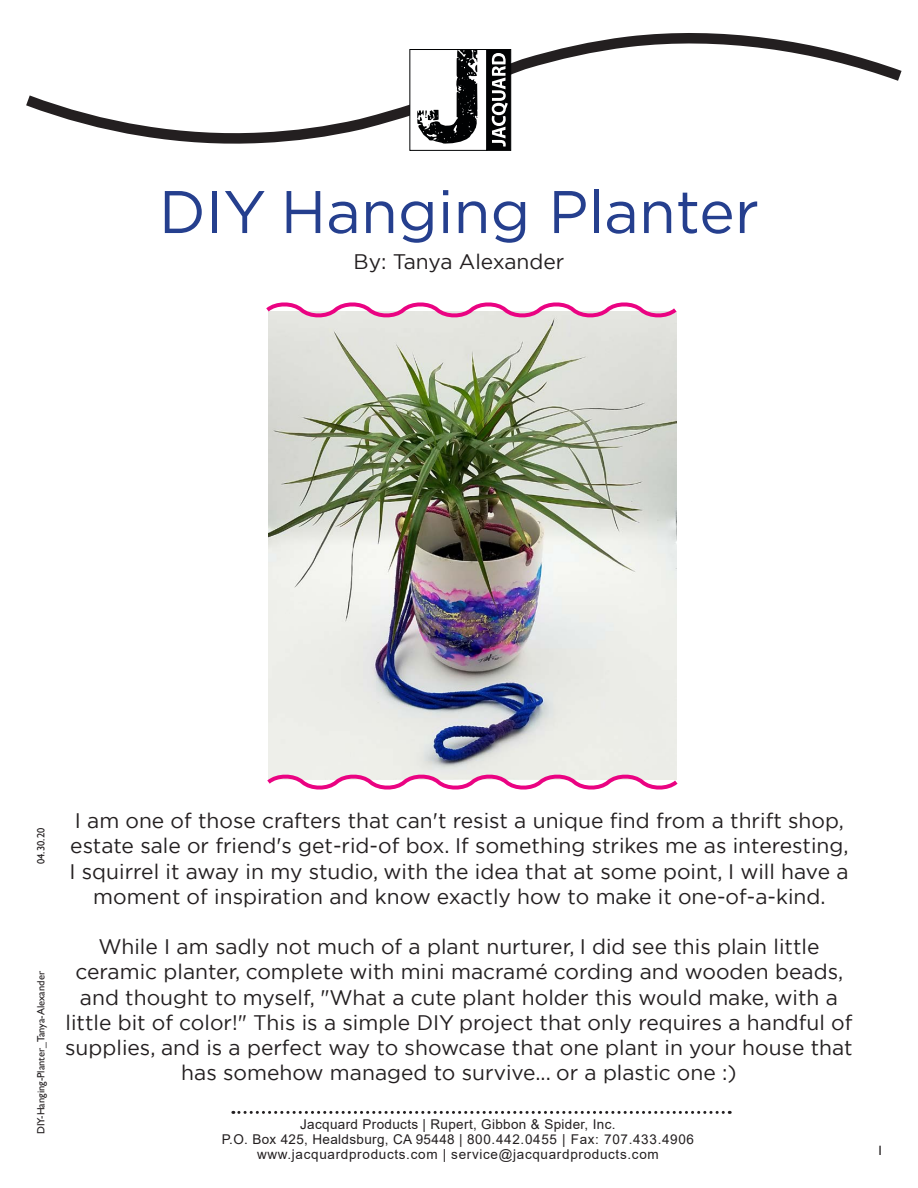
<style>
.page{position:relative;width:918px;height:1188px;background:#fff}
.page>*{position:absolute;margin:0;border:0;box-sizing:border-box;transform-origin:0 0}
.t1{font:60px "Gotham";color:#253f8e}
.t2{font:21px/25.2px "Gotham";color:#231f20;text-align:center}
.t3{font:13.5px/15px "Arial";letter-spacing:.05em;color:#231f20;text-align:center}
.t4{font:13.5px "Gill Sans";color:#231f20}
.t5{font:10.5px "Gill Sans";color:#231f20}
</style>
<div class="page">
<img style="left:268px;top:323px;width:408px;height:446px">
<svg style="left:267px;top:769px;width:411px;height:21px"></svg>
<svg style="left:266px;top:302px;width:411px;height:21px"></svg>
<svg style="left:26px;top:33px;width:876px;height:113px"></svg>
<svg style="left:233px;top:1111px;width:497px;height:3px"></svg>
<div style="left:486px;top:49px;width:25px;height:102px;background:#010203;border:1px solid #010203"></div>
<div style="left:410px;top:49px;width:77px;height:102px;background:#fff;border:1px solid #010203"></div>
<svg style="left:417px;top:49px;width:60px;height:95px"></svg>
<svg style="left:492px;top:53px;width:16px;height:94px"></svg>
<p class="t1" style="left:159px;top:173px;width:602px">DIY Hanging Planter</p>
<p class="t2" style="left:354px;top:248px;width:212px">By: Tanya Alexander</p>
<p class="t5" style="left:35px;top:864px;width:38px;rotate:-90deg">04.30.20</p>
<p class="t5" style="left:35px;top:1134px;width:164px;rotate:-90deg">DIY-Hanging-Planter_Tanya-Alexander</p>
<p class="t2" style="left:69px;top:808px;width:781px">I am one of those crafters that can't resist a unique find from a thrift shop, estate sale or friend's get-rid-of box. If something strikes me as interesting, I squirrel it away in my studio, with the idea that at some point, I will have a moment of inspiration and know exactly how to make it one-of-a-kind.</p>
<p class="t2" style="left:65px;top:934px;width:789px">While I am sadly not much of a plant nurturer, I did see this plain little ceramic planter, complete with mini macramé cording and wooden beads, and thought to myself, "What a cute plant holder this would make, with a little bit of color!" This is a simple DIY project that only requires a handful of supplies, and is a perfect way to showcase that one plant in your house that has somehow managed to survive... or a plastic one :)</p>
<p class="t3" style="left:222px;top:1117px;width:474px">Jacquard Products | Rupert, Gibbon &amp; Spider, Inc.<br>P.O. Box 425, Healdsburg, CA 95448 | 800.442.0455 | Fax: 707.433.4906 www.jacquardproducts.com | service@jacquardproducts.com</p>
<p class="t4" style="left:877px;top:1142px;width:8px">1</p>
</div>
